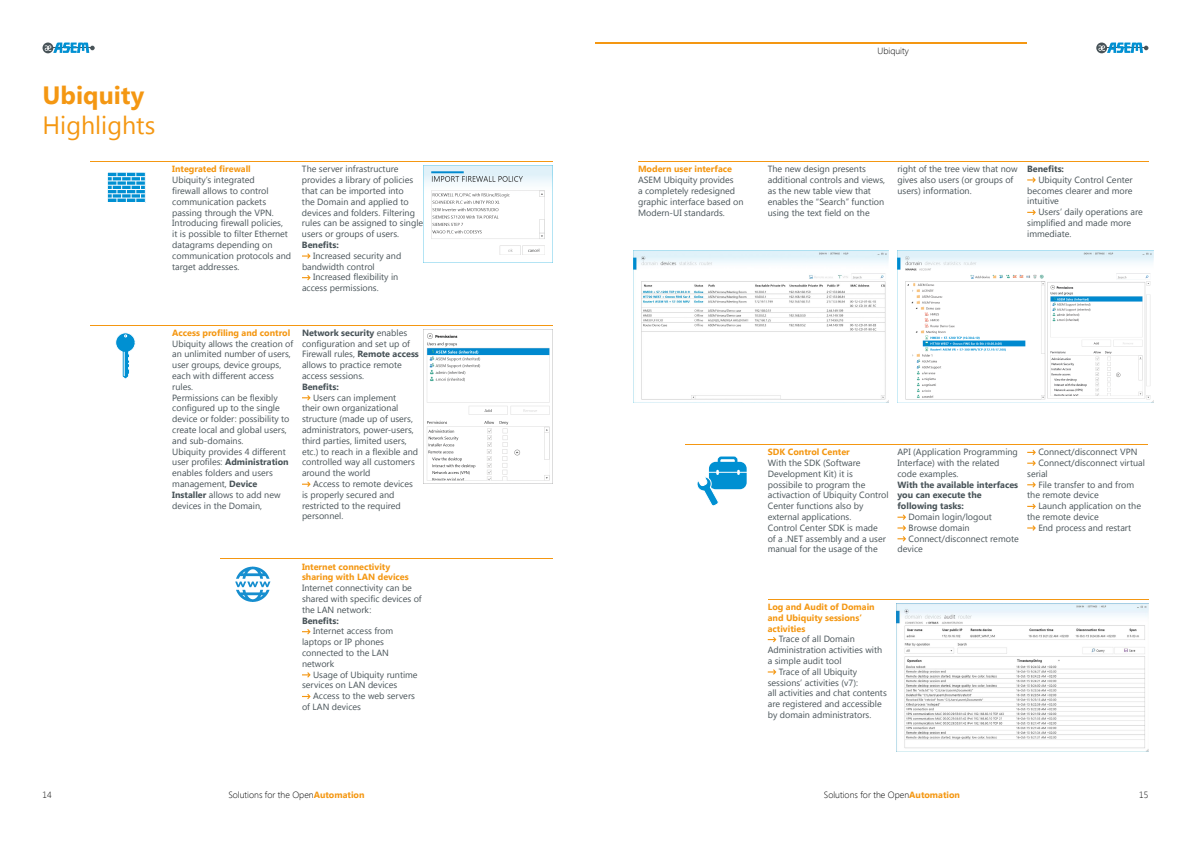
<style>
.page{position:relative;width:1191px;height:842px;background:#fff}
.page>*{position:absolute;margin:0;border:0;box-sizing:border-box;transform-origin:0 0}
.t1{font:25px "Segoe UI";color:#f49712}
.t2{font:700 25px "Segoe UI";color:#f49712}
.t3{font:9px/10.8px "Segoe UI";color:#485358}
.t4{font:700 9px/10.8px "Segoe UI";color:#f49712}
.t5{font:700 9px/10.8px "Segoe UI";color:#485358}
.t6{font:300 9px "Segoe UI";color:#000}
.s1{font-weight:700}
.s2{font-weight:700;color:#f49712}
</style>
<div class="page">
<svg style="left:767px;top:637px;width:9px;height:5px"></svg>
<svg style="left:767px;top:669px;width:9px;height:6px"></svg>
<hr style="left:767px;top:599px;width:381px;height:1px;background:#f49712">
<img style="left:633px;top:250px;width:256px;height:152px">
<img style="left:897px;top:603px;width:251px;height:148px">
<img style="left:897px;top:250px;width:256px;height:152px">
<div style="left:717px;top:456px;width:20px;height:20px;border:3px solid #0090d2;border-radius:2px"></div>
<svg style="left:697px;top:462px;width:49px;height:44px"></svg>
<svg style="left:897px;top:514px;width:9px;height:28px"></svg>
<svg style="left:1027px;top:450px;width:8px;height:16px"></svg>
<svg style="left:1027px;top:482px;width:8px;height:6px"></svg>
<svg style="left:1027px;top:504px;width:8px;height:5px"></svg>
<svg style="left:1027px;top:525px;width:8px;height:6px"></svg>
<hr style="left:685px;top:444px;width:463px;height:1px;background:#f49712">
<svg style="left:235px;top:567px;width:35px;height:35px"></svg>
<svg style="left:302px;top:629px;width:9px;height:5px"></svg>
<svg style="left:302px;top:672px;width:9px;height:6px"></svg>
<svg style="left:302px;top:694px;width:9px;height:5px"></svg>
<hr style="left:220px;top:559px;width:332px;height:1px;background:#f49712">
<hr style="left:638px;top:162px;width:510px;height:1px;background:#f49712">
<svg style="left:1027px;top:177px;width:8px;height:6px"></svg>
<svg style="left:1027px;top:210px;width:8px;height:5px"></svg>
<svg style="left:115px;top:333px;width:20px;height:46px"></svg>
<svg style="left:302px;top:253px;width:9px;height:6px"></svg>
<svg style="left:302px;top:275px;width:9px;height:5px"></svg>
<svg style="left:302px;top:395px;width:9px;height:6px"></svg>
<svg style="left:302px;top:481px;width:9px;height:6px"></svg>
<hr style="left:90px;top:325px;width:463px;height:1px;background:#f49712">
<img style="left:423px;top:166px;width:129px;height:97px">
<img style="left:423px;top:329px;width:130px;height:154px">
<hr style="left:90px;top:162px;width:463px;height:1px;background:#f49712">
<hr style="left:595px;top:42px;width:432px;height:1px;background:#f49712">
<div style="left:43px;top:43px;width:10px;height:10px;background:#485358;border-radius:50%"></div>
<svg style="left:44px;top:42px;width:51px;height:11px"></svg>
<div style="left:1096px;top:43px;width:11px;height:10px;background:#485358;border-radius:50%"></div>
<svg style="left:1098px;top:42px;width:50px;height:11px"></svg>
<svg style="left:109px;top:174px;width:34px;height:26px"></svg>
<div style="left:107px;top:172px;width:38px;height:30px;border:1px solid #fff"></div>
<hr style="left:107px;top:198px;width:38px;height:1px;background:#fff">
<hr style="left:107px;top:194px;width:38px;height:1px;background:#fff">
<hr style="left:107px;top:189px;width:38px;height:1px;background:#fff">
<hr style="left:107px;top:185px;width:38px;height:1px;background:#fff">
<hr style="left:107px;top:181px;width:38px;height:1px;background:#fff">
<hr style="left:107px;top:176px;width:38px;height:1px;background:#fff">
<svg style="left:112px;top:172px;width:29px;height:30px"></svg>
<h1 class="t2" style="left:43px;top:77px;width:103px">Ubiquity</h1>
<h1 class="t1" style="left:43px;top:108px;width:114px">Highlights</h1>
<p class="t4" style="left:172px;top:163px;width:80px">Integrated firewall</p>
<p class="t3" style="left:172px;top:174px;width:120px">Ubiquity’s integrated<br>firewall allows to control communication packets passing through the VPN.<br>Introducing firewall policies,<br>it is possible to filter Ethernet datagrams depending on communication protocols and target addresses.</p>
<p class="t4" style="left:172px;top:327px;width:120px">Access profiling and control</p>
<p class="t3" style="left:172px;top:338px;width:122px">Ubiquity allows the creation of an unlimited number of users, user groups, device groups, each with different access rules.<br>Permissions can be flexibly configured up to the single device or folder: possibility to create local and global users, and sub-domains.<br>Ubiquity provides 4 different user profiles: <span class="s1">Administration </span>enables folders and users management, <span class="s1">Device<br>Installer</span> allows to add new devices in the Domain,</p>
<p class="t3" style="left:302px;top:163px;width:123px">The server infrastructure provides a library of policies that can be imported into<br>the Domain and applied to devices and folders. Filtering rules can be assigned to single users or groups of users.</p>
<p class="t5" style="left:302px;top:239px;width:38px">Benefits:</p>
<p class="t3" style="left:302px;top:250px;width:101px;text-indent:11px">Increased security and bandwidth control</p>
<p class="t3" style="left:302px;top:271px;width:98px;text-indent:11px">Increased flexibility in access permissions.</p>
<p class="t3" style="left:302px;top:327px;width:118px"><span class="s1">Network security</span> enables configuration and set up of<br>Firewall rules, <span class="s1">Remote access </span>allows to practice remote access sessions.</p>
<p class="t5" style="left:302px;top:381px;width:38px">Benefits:</p>
<p class="t3" style="left:302px;top:392px;width:118px;text-indent:11px">Users can implement<br>their own organizational structure (made up of users, administrators, power-users, third parties, limited users, etc.) to reach in a flexible and controlled way all customers around the world</p>
<p class="t3" style="left:302px;top:478px;width:112px;text-indent:11px">Access to remote devices is properly secured and restricted to the required personnel.</p>
<p class="t4" style="left:302px;top:560px;width:108px">Internet connectivity sharing with LAN devices</p>
<p class="t3" style="left:302px;top:582px;width:121px">Internet connectivity can be shared with specific devices of the LAN network:</p>
<p class="t5" style="left:302px;top:614px;width:38px">Benefits:</p>
<p class="t3" style="left:302px;top:625px;width:93px;text-indent:11px">Internet access from laptops or IP phones connected to the LAN network</p>
<p class="t3" style="left:302px;top:669px;width:117px;text-indent:11px">Usage of Ubiquity runtime services on LAN devices</p>
<p class="t3" style="left:302px;top:690px;width:114px;text-indent:11px">Access to the web servers of LAN devices</p>
<p class="t6" style="left:877px;top:45px;width:33px">Ubiquity</p>
<p class="t4" style="left:638px;top:163px;width:96px">Modern user interface</p>
<p class="t3" style="left:638px;top:174px;width:107px">ASEM Ubiquity provides<br>a completely redesigned graphic interface based on<br>Modern-UI standards.</p>
<p class="t3" style="left:767px;top:163px;width:119px">The new design presents additional controls and views, as the new table view that enables the “Search” function using the text field on the</p>
<p class="t3" style="left:897px;top:163px;width:122px">right of the tree view that now gives also users (or groups of users) information.</p>
<p class="t5" style="left:1027px;top:163px;width:38px">Benefits:</p>
<p class="t3" style="left:1027px;top:174px;width:107px;text-align:justify;text-indent:11px">Ubiquity Control Center becomes clearer and more intuitive</p>
<p class="t3" style="left:1027px;top:206px;width:117px;text-indent:11px">Users’ daily operations are simplified and made more immediate.</p>
<p class="t4" style="left:767px;top:446px;width:84px">SDK Control Center</p>
<p class="t3" style="left:767px;top:457px;width:122px">With the SDK (Software<br>Development Kit) it is possibile to program the activaction of Ubiquity Control<br>Center functions also by external applications.<br>Control Center SDK is made<br>of a .NET assembly and a user manual for the usage of the</p>
<p class="t3" style="left:897px;top:446px;width:122px">API (Application Programming<br>Interface) with the related code examples.</p>
<p class="t5" style="left:897px;top:478px;width:122px">With the available interfaces you can execute the following tasks:</p>
<p class="t3" style="left:908px;top:511px;width:85px">Domain login/logout</p>
<p class="t3" style="left:908px;top:522px;width:63px">Browse domain</p>
<p class="t3" style="left:908px;top:533px;width:112px">Connect/disconnect remote</p>
<p class="t3" style="left:897px;top:543px;width:27px">device</p>
<p class="t3" style="left:1038px;top:446px;width:101px">Connect/disconnect VPN</p>
<p class="t3" style="left:1038px;top:457px;width:108px">Connect/disconnect virtual</p>
<p class="t3" style="left:1027px;top:468px;width:22px">serial</p>
<p class="t3" style="left:1038px;top:479px;width:97px">File transfer to and from</p>
<p class="t3" style="left:1027px;top:489px;width:73px">the remote device</p>
<p class="t3" style="left:1038px;top:500px;width:104px">Launch application on the</p>
<p class="t3" style="left:1027px;top:511px;width:73px">the remote device</p>
<p class="t3" style="left:1038px;top:522px;width:94px">End process and restart</p>
<p class="t4" style="left:767px;top:601px;width:108px">Log and Audit of Domain and Ubiquity sessions’ activities</p>
<p class="t3" style="left:779px;top:633px;width:77px">Trace of all Domain</p>
<p class="t3" style="left:767px;top:644px;width:116px">Administration activities with</p>
<p class="t3" style="left:767px;top:655px;width:75px">a simple audit tool</p>
<p class="t3" style="left:779px;top:666px;width:80px">Trace of all Ubiquity</p>
<p class="t3" style="left:767px;top:676px;width:92px">sessions’ activities (v7):</p>
<p class="t3" style="left:767px;top:687px;width:121px">all activities and chat contents</p>
<p class="t3" style="left:767px;top:698px;width:115px">are registered and accessible</p>
<p class="t3" style="left:767px;top:709px;width:105px">by domain administrators.</p>
<p class="t6" style="left:43px;top:788px;width:11px">14</p>
<p class="t6" style="left:824px;top:788px;width:138px">Solutions for the Open<span class="s2">Automation</span></p>
<p class="t6" style="left:1139px;top:788px;width:11px">15</p>
<p class="t6" style="left:228px;top:788px;width:138px">Solutions for the Open<span class="s2">Automation</span></p>
</div>
